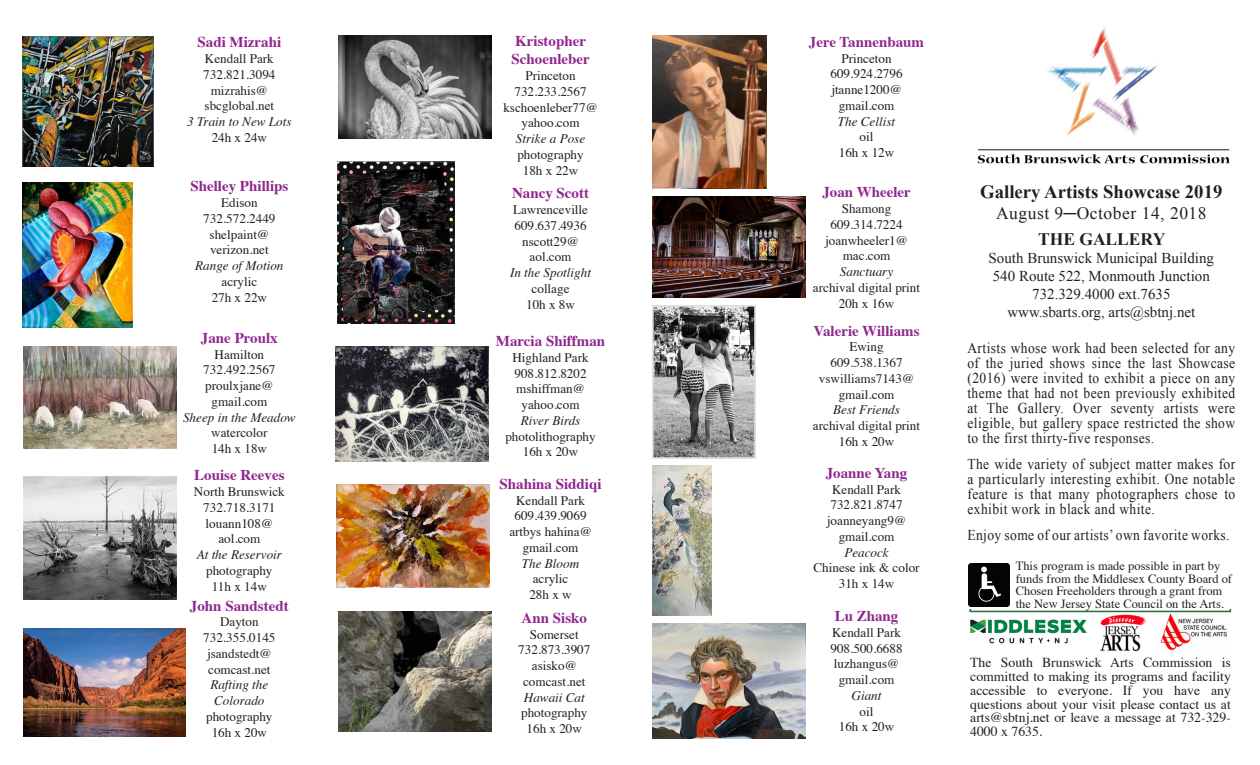
<style>
.page{position:relative;width:1260px;height:765px;background:#fff}
.page>*{position:absolute;margin:0;border:0;box-sizing:border-box;transform-origin:0 0}
.t1{font:700 18.75px "Times New Roman";color:#231f20}
.t2{font:17.5px "Times New Roman";letter-spacing:.03em;color:#231f20}
.t3{font:700 17.5px "Times New Roman";color:#231f20}
.t4{font:15px/15px "Times New Roman";letter-spacing:.03em;color:#231f20;text-align:justify;scale:.9 1}
.t5{font:700 15px/18px "Times";color:#90268f}
.t6{font:15px "Times New Roman";color:#231f20}
.t7{font:13.75px/13.8px "Times";color:#231f20;text-align:justify}
.t8{font:13.12px/15.8px "Times";color:#231f20;text-align:center}
.t9{font:italic 13.12px/15.8px "Times";color:#231f20;text-align:center}
.t10{font:12.5px/12.5px "Times";color:#231f20}
.s1{font-style:normal}
.s2{font-style:italic}
</style>
<div class="page">
<img style="left:977px;top:27px;width:253px;height:137px">
<img style="left:23px;top:36px;width:131px;height:131px">
<img style="left:23px;top:182px;width:109px;height:146px">
<img style="left:23px;top:346px;width:153px;height:102px">
<img style="left:23px;top:477px;width:153px;height:122px">
<img style="left:23px;top:628px;width:162px;height:108px">
<img style="left:338px;top:36px;width:153px;height:102px">
<img style="left:969px;top:610px;width:263px;height:42px">
<img style="left:968px;top:564px;width:41px;height:43px">
<img style="left:338px;top:161px;width:117px;height:162px">
<img style="left:336px;top:346px;width:153px;height:116px">
<img style="left:337px;top:485px;width:153px;height:103px">
<img style="left:338px;top:612px;width:153px;height:120px">
<img style="left:652px;top:36px;width:115px;height:153px">
<img style="left:652px;top:196px;width:153px;height:102px">
<img style="left:652px;top:305px;width:104px;height:153px">
<img style="left:652px;top:466px;width:60px;height:150px">
<img style="left:652px;top:624px;width:153px;height:115px">
<p class="t5" style="left:197px;top:32px;width:85px">Sadi Mizrahi</p>
<p class="t8" style="left:205px;top:50px;width:70px">Kendall Park</p>
<p class="t8" style="left:203px;top:66px;width:74px">732.821.3094</p>
<p class="t8" style="left:211px;top:81px;width:59px">mizrahis@</p>
<p class="t8" style="left:205px;top:97px;width:71px">sbcglobal.net</p>
<p class="t9" style="left:187px;top:113px;width:106px">3 Train to New Lots<br><span class="s1">24h x 24w</span></p>
<p class="t5" style="left:190px;top:176px;width:99px">Shelley Phillips</p>
<p class="t8" style="left:221px;top:194px;width:38px">Edison</p>
<p class="t8" style="left:203px;top:209px;width:74px">732.572.2449</p>
<p class="t8" style="left:210px;top:225px;width:61px">shelpaint@</p>
<p class="t8" style="left:210px;top:241px;width:60px">verizon.net</p>
<p class="t9" style="left:195px;top:257px;width:90px">Range of Motion <span class="s1">acrylic</span></p>
<p class="t8" style="left:212px;top:288px;width:57px">27h x 22w</p>
<p class="t5" style="left:201px;top:327px;width:78px">Jane Proulx</p>
<p class="t8" style="left:215px;top:345px;width:51px">Hamilton</p>
<p class="t8" style="left:203px;top:361px;width:74px">732.492.2567</p>
<p class="t8" style="left:205px;top:377px;width:70px">proulxjane@</p>
<p class="t8" style="left:211px;top:393px;width:57px">gmail.com</p>
<p class="t9" style="left:183px;top:409px;width:114px">Sheep in the Meadow <span class="s1">watercolor</span></p>
<p class="t8" style="left:212px;top:440px;width:57px">14h x 18w</p>
<p class="t5" style="left:194px;top:465px;width:92px">Louise Reeves</p>
<p class="t8" style="left:194px;top:483px;width:92px">North Brunswick</p>
<p class="t8" style="left:203px;top:498px;width:74px">732.718.3171</p>
<p class="t8" style="left:206px;top:514px;width:69px">louann108@</p>
<p class="t8" style="left:218px;top:530px;width:43px">aol.com</p>
<p class="t9" style="left:197px;top:546px;width:87px">At the Reservoir</p>
<p class="t8" style="left:206px;top:561px;width:68px">photography</p>
<p class="t8" style="left:212px;top:577px;width:56px">11h x 14w</p>
<p class="t5" style="left:190px;top:595px;width:100px">John Sandstedt</p>
<p class="t8" style="left:220px;top:613px;width:40px">Dayton</p>
<p class="t8" style="left:203px;top:629px;width:74px">732.355.0145</p>
<p class="t8" style="left:207px;top:644px;width:66px">jsandstedt@</p>
<p class="t8" style="left:208px;top:660px;width:64px">comcast.net</p>
<p class="t9" style="left:210px;top:676px;width:59px">Rafting the</p>
<p class="t8" style="left:206px;top:692px;width:68px"><span class="s2">Colorado </span>photography</p>
<p class="t8" style="left:212px;top:723px;width:57px">16h x 20w</p>
<p class="t5" style="left:512px;top:31px;width:80px">Kristopher<br>Schoenleber</p>
<p class="t8" style="left:525px;top:67px;width:52px">Princeton</p>
<p class="t8" style="left:514px;top:82px;width:74px">732.233.2567</p>
<p class="t8" style="left:503px;top:98px;width:96px">kschoenleber77@</p>
<p class="t8" style="left:522px;top:114px;width:59px">yahoo.com</p>
<p class="t9" style="left:516px;top:130px;width:71px;text-align:left">Strike a Pose <span class="s1">photography</span></p>
<p class="t8" style="left:523px;top:161px;width:57px">18h x 22w</p>
<p class="t5" style="left:512px;top:183px;width:79px">Nancy Scott</p>
<p class="t8" style="left:513px;top:201px;width:77px">Lawrenceville</p>
<p class="t8" style="left:514px;top:217px;width:74px">609.637.4936</p>
<p class="t8" style="left:522px;top:232px;width:58px">nscott29@</p>
<p class="t8" style="left:530px;top:248px;width:43px">aol.com</p>
<p class="t9" style="left:510px;top:264px;width:82px">In the Spotlight <span class="s1">collage</span></p>
<p class="t8" style="left:526px;top:295px;width:50px">10h x 8w</p>
<p class="t5" style="left:496px;top:331px;width:111px">Marcia Shiffman</p>
<p class="t8" style="left:512px;top:349px;width:78px">Highland Park</p>
<p class="t8" style="left:514px;top:364px;width:74px">908.812.8202</p>
<p class="t8" style="left:516px;top:380px;width:70px">mshiffman@</p>
<p class="t8" style="left:522px;top:396px;width:59px">yahoo.com</p>
<p class="t8" style="left:505px;top:412px;width:92px"><span class="s2">River Birds </span>photolithography</p>
<p class="t8" style="left:523px;top:443px;width:57px">16h x 20w</p>
<p class="t5" style="left:499px;top:473px;width:104px">Shahina Siddiqi</p>
<p class="t8" style="left:516px;top:491px;width:70px">Kendall Park</p>
<p class="t8" style="left:514px;top:507px;width:74px">609.439.9069</p>
<p class="t8" style="left:509px;top:523px;width:84px">artbys hahina@</p>
<p class="t8" style="left:523px;top:539px;width:57px">gmail.com</p>
<p class="t9" style="left:522px;top:555px;width:59px">The Bloom <span class="s1">acrylic</span></p>
<p class="t8" style="left:529px;top:586px;width:44px">28h x w</p>
<p class="t5" style="left:522px;top:607px;width:67px">Ann Sisko</p>
<p class="t8" style="left:530px;top:625px;width:50px">Somerset</p>
<p class="t8" style="left:518px;top:641px;width:74px">732.873.3907</p>
<p class="t8" style="left:532px;top:657px;width:46px">asisko@</p>
<p class="t8" style="left:523px;top:673px;width:64px">comcast.net</p>
<p class="t8" style="left:521px;top:688px;width:68px;text-align:left"><span class="s2">Hawaii Cat </span>photography</p>
<p class="t8" style="left:527px;top:720px;width:57px">16h x 20w</p>
<p class="t5" style="left:809px;top:31px;width:117px">Jere Tannenbaum</p>
<p class="t8" style="left:841px;top:49px;width:52px">Princeton</p>
<p class="t8" style="left:830px;top:65px;width:74px">609.924.2796</p>
<p class="t8" style="left:831px;top:81px;width:72px">jtanne1200@</p>
<p class="t8" style="left:839px;top:97px;width:57px">gmail.com</p>
<p class="t9" style="left:838px;top:113px;width:59px">The Cellist</p>
<p class="t8" style="left:860px;top:128px;width:15px">oil</p>
<p class="t8" style="left:839px;top:144px;width:57px">16h x 12w</p>
<p class="t5" style="left:822px;top:182px;width:90px">Joan Wheeler</p>
<p class="t8" style="left:842px;top:200px;width:51px">Shamong</p>
<p class="t8" style="left:830px;top:215px;width:74px">609.314.7224</p>
<p class="t8" style="left:825px;top:231px;width:84px">joanwheeler1@</p>
<p class="t8" style="left:843px;top:247px;width:49px">mac.com</p>
<p class="t8" style="left:813px;top:263px;width:109px"><span class="s2">Sanctuary<br></span>archival digital print</p>
<p class="t8" style="left:839px;top:294px;width:57px">20h x 16w</p>
<p class="t5" style="left:814px;top:320px;width:107px">Valerie Williams</p>
<p class="t8" style="left:849px;top:338px;width:36px">Ewing</p>
<p class="t8" style="left:830px;top:354px;width:74px">609.538.1367</p>
<p class="t8" style="left:819px;top:369px;width:97px">vswilliams7143@</p>
<p class="t8" style="left:839px;top:385px;width:57px">gmail.com</p>
<p class="t9" style="left:833px;top:401px;width:68px">Best Friends</p>
<p class="t8" style="left:813px;top:417px;width:109px">archival digital print</p>
<p class="t8" style="left:839px;top:432px;width:57px">16h x 20w</p>
<p class="t5" style="left:826px;top:462px;width:83px">Joanne Yang</p>
<p class="t8" style="left:832px;top:480px;width:70px">Kendall Park</p>
<p class="t8" style="left:830px;top:496px;width:74px">732.821.8747</p>
<p class="t8" style="left:827px;top:512px;width:81px">joanneyang9@</p>
<p class="t8" style="left:839px;top:528px;width:57px">gmail.com</p>
<p class="t8" style="left:814px;top:543px;width:108px"><span class="s2">Peacock<br></span>Chinese ink &amp; color</p>
<p class="t8" style="left:839px;top:575px;width:57px">31h x 14w</p>
<p class="t5" style="left:835px;top:605px;width:65px">Lu Zhang</p>
<p class="t8" style="left:832px;top:623px;width:70px">Kendall Park</p>
<p class="t8" style="left:830px;top:639px;width:74px">908.500.6688</p>
<p class="t8" style="left:834px;top:655px;width:67px">luzhangus@</p>
<p class="t8" style="left:839px;top:671px;width:57px">gmail.com</p>
<p class="t9" style="left:852px;top:687px;width:31px">Giant <span class="s1">oil</span></p>
<p class="t8" style="left:839px;top:718px;width:57px">16h x 20w</p>
<p class="t1" style="left:980px;top:178px;width:244px">Gallery Artists Showcase 2019</p>
<p class="t2" style="left:996px;top:201px;width:212px">August 9─October 14, 2018</p>
<p class="t3" style="left:1038px;top:227px;width:129px">THE GALLERY</p>
<p class="t6" style="left:989px;top:248px;width:227px">South Brunswick Municipal Building</p>
<p class="t6" style="left:993px;top:266px;width:219px">540 Route 522, Monmouth Junction</p>
<p class="t6" style="left:1032px;top:284px;width:140px">732.329.4000 ext.7635</p>
<p class="t6" style="left:1007px;top:302px;width:189px">www.sbarts.org, arts@sbtnj.net</p>
<p class="t4" style="left:968px;top:340px;width:299px">Artists whose work had been selected for any of the juried shows since the last Showcase (2016) were invited to exhibit a piece on any theme that had not been previously exhibited at The Gallery. Over seventy artists were eligible, but gallery space restricted the show to the first thirty-five responses.</p>
<p class="t4" style="left:968px;top:456px;width:299px">The wide variety of subject matter makes for a particularly interesting exhibit. One notable feature is that many photographers chose to exhibit work in black and white.</p>
<p class="t4" style="left:968px;top:528px;width:293px">Enjoy some of our artists’ own favorite works.</p>
<p class="t10" style="left:1016px;top:559px;width:218px">This program is made possible in part by funds from the Middlesex County Board of Chosen Freeholders through a grant from the New Jersey State Council on the Arts.</p>
<p class="t7" style="left:970px;top:655px;width:262px">The South Brunswick Arts Commission is committed to making its programs and facility accessible to everyone. If you have any questions about your visit please contact us at arts@sbtnj.net or leave a message at 732-329- 4000 x 7635.</p>
</div>
